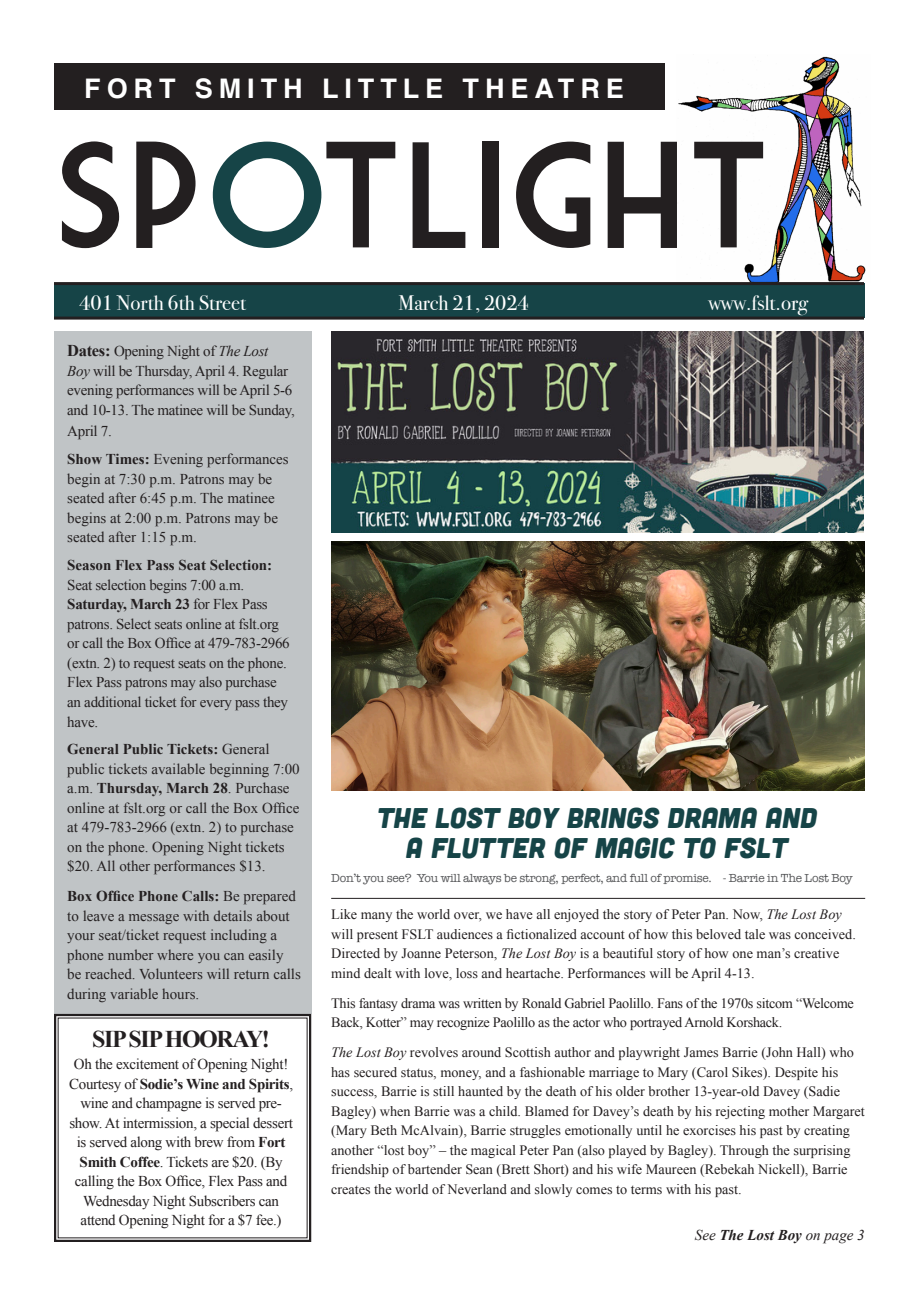
<style>
.page{position:relative;width:918px;height:1296px;background:#fff}
.page>*{position:absolute;margin:0;border:0;box-sizing:border-box;transform-origin:0 0}
.t1{font:147px "Market Deco";color:#231f20}
.t2{font:italic 28.5px/30px "Cubano";color:#164447;text-align:center}
.t3{font:700 27px "Helvetica";letter-spacing:.22em;color:#fff}
.t4{font:700 24px "Times New Roman";letter-spacing:-.06em;color:#231f20}
.t5{font:21px "Bodoni Svty Two ITCTT";color:#fff}
.t6{font:15px/19.5px "Times New Roman";letter-spacing:-.02em;color:#231f20}
.t7{font:15px/19.5px "Times New Roman";color:#231f20}
.t8{font:italic 15px "Times New Roman";color:#231f20}
.t9{font:14.25px/19.5px "Times New Roman";color:#231f20}
.t10{font:14.25px/19.5px "Times New Roman";letter-spacing:-.02em;color:#231f20}
.t11{font:12px "American Typewriter";letter-spacing:-.02em;color:#57585a}
.s1{color:#164447}
.s2{font-weight:700;font-size:16.5px}
.s3{font-style:italic}
.s4{font-weight:700}
</style>
<div class="page">
<div style="left:54px;top:284px;width:810px;height:34px;background:#164447"></div>
<img style="left:678px;top:56px;width:188px;height:226px">
<div style="left:54px;top:332px;width:257px;height:682px;background:#c0c4c6"></div>
<div style="left:54px;top:63px;width:610px;height:47px;background:#231f20"></div>
<hr style="left:54px;top:282px;width:810px;height:3px;background:#231f20">
<hr style="left:54px;top:317px;width:810px;height:3px;background:#231f20">
<svg style="left:54px;top:1013px;width:258px;height:229px"></svg>
<hr style="left:331px;top:898px;width:534px;height:1px;background:#231f20">
<img style="left:331px;top:332px;width:533px;height:200px">
<img style="left:331px;top:541px;width:533px;height:250px">
<p class="t3" style="left:84px;top:72px;width:541px">FORT SMITH LITTLE THEATRE</p>
<p class="t1" style="left:53px;top:114px;width:720px">Sp<span class="s1">o</span>tlight</p>
<p class="t5" style="left:79px;top:285px;width:168px">401 North 6th Street</p>
<p class="t5" style="left:399px;top:285px;width:132px">March 21, 2024</p>
<p class="t5" style="left:708px;top:285px;width:101px">www.fslt.org</p>
<p class="t6" style="left:67px;top:341px;width:229px"><span class="s2">Dates:</span> Opening Night of <span class="s3">The Lost Boy</span> will be Thursday, April 4. Regular evening performances will be April 5-6 and 10-13. The matinee will be Sunday,</p>
<p class="t6" style="left:67px;top:421px;width:46px">April 7.</p>
<p class="t7" style="left:67px;top:449px;width:223px"><span class="s4">Show Times:</span> Evening performances begin at 7:30 p.m. Patrons may be seated after 6:45 p.m. The matinee begins at 2:00 p.m. Patrons may be seated after 1:15 p.m.</p>
<p class="t6" style="left:67px;top:555px;width:224px"><span class="s4">Season Flex Pass Seat Selection:<br></span>Seat selection begins 7:00 a.m.<br><span class="s4">Saturday, March 23</span> for Flex Pass patrons. Select seats online at fslt.org or call the Box Office at 479-783-2966 (extn. 2) to request seats on the phone.<br>Flex Pass patrons may also purchase an additional ticket for every pass they have.</p>
<p class="t7" style="left:67px;top:739px;width:234px"><span class="s4">General Public Tickets:</span> General public tickets available beginning 7:00 a.m. <span class="s4">Thursday, March 28</span>. Purchase online at fslt.org or call the Box Office at 479-783-2966 (extn. 2) to purchase on the phone. Opening Night tickets $20. All other performances $13.</p>
<p class="t7" style="left:67px;top:886px;width:235px"><span class="s4">Box Office Phone Calls:</span> Be prepared to leave a message with details about your seat/ticket request including a phone number where you can easily be reached. Volunteers will return calls during variable hours.</p>
<p class="t2" style="left:376px;top:802px;width:447px">THE LOST BOY BRINGS DRAMA AND<br>A FLUTTER OF MAGIC TO FSLT</p>
<p class="t11" style="left:331px;top:868px;width:523px">Don’t you see? You will always be strong, perfect, and full of promise. - Barrie in The Lost Boy</p>
<p class="t9" style="left:331px;top:905px;width:526px">Like many the world over, we have all enjoyed the story of Peter Pan. Now, <span class="s3">The Lost Boy </span>will present FSLT audiences a fictionalized account of how this beloved tale was conceived.<br>Directed by Joanne Peterson, <span class="s3">The Lost Boy</span> is a beautiful story of how one man’s creative mind dealt with love, loss and heartache. Performances will be April 4-13.</p>
<p class="t10" style="left:331px;top:993px;width:524px">This fantasy drama was written by Ronald Gabriel Paolillo. Fans of the 1970s sitcom “Welcome<br>Back, Kotter” may recognize Paolillo as the actor who portrayed Arnold Korshack.</p>
<p class="t9" style="left:331px;top:1043px;width:535px"><span class="s3">The Lost Boy</span> revolves around Scottish author and playwright James Barrie (John Hall) who has secured status, money, and a fashionable marriage to Mary (Carol Sikes). Despite his success, Barrie is still haunted by the death of his older brother 13-year-old Davey (Sadie Bagley) when Barrie was a child. Blamed for Davey’s death by his rejecting mother Margaret (Mary Beth McAlvain), Barrie struggles emotionally until he exorcises his past by creating another “lost boy” – the magical Peter Pan (also played by Bagley). Through the surprising friendship of bartender Sean (Brett Short) and his wife Maureen (Rebekah Nickell), Barrie creates the world of Neverland and slowly comes to terms with his past.</p>
<p class="t8" style="left:695px;top:1224px;width:171px">See <span class="s4">The Lost Boy</span> on page 3</p>
<p class="t4" style="left:92px;top:1022px;width:179px">SIP SIP HOORAY!</p>
<p class="t6" style="left:69px;top:1054px;width:225px;text-align:center">Oh the excitement of Opening Night!<br>Courtesy of <span class="s4">Sodie’s Wine and Spirits</span>, wine and champagne is served pre&shy;show. At intermission, a special dessert is served along with brew from <span class="s4">Fort Smith Coffee</span>. Tickets are $20. (By calling the Box Office, Flex Pass and Wednesday Night Subscribers can attend Opening Night for a $7 fee.)</p>
</div>
